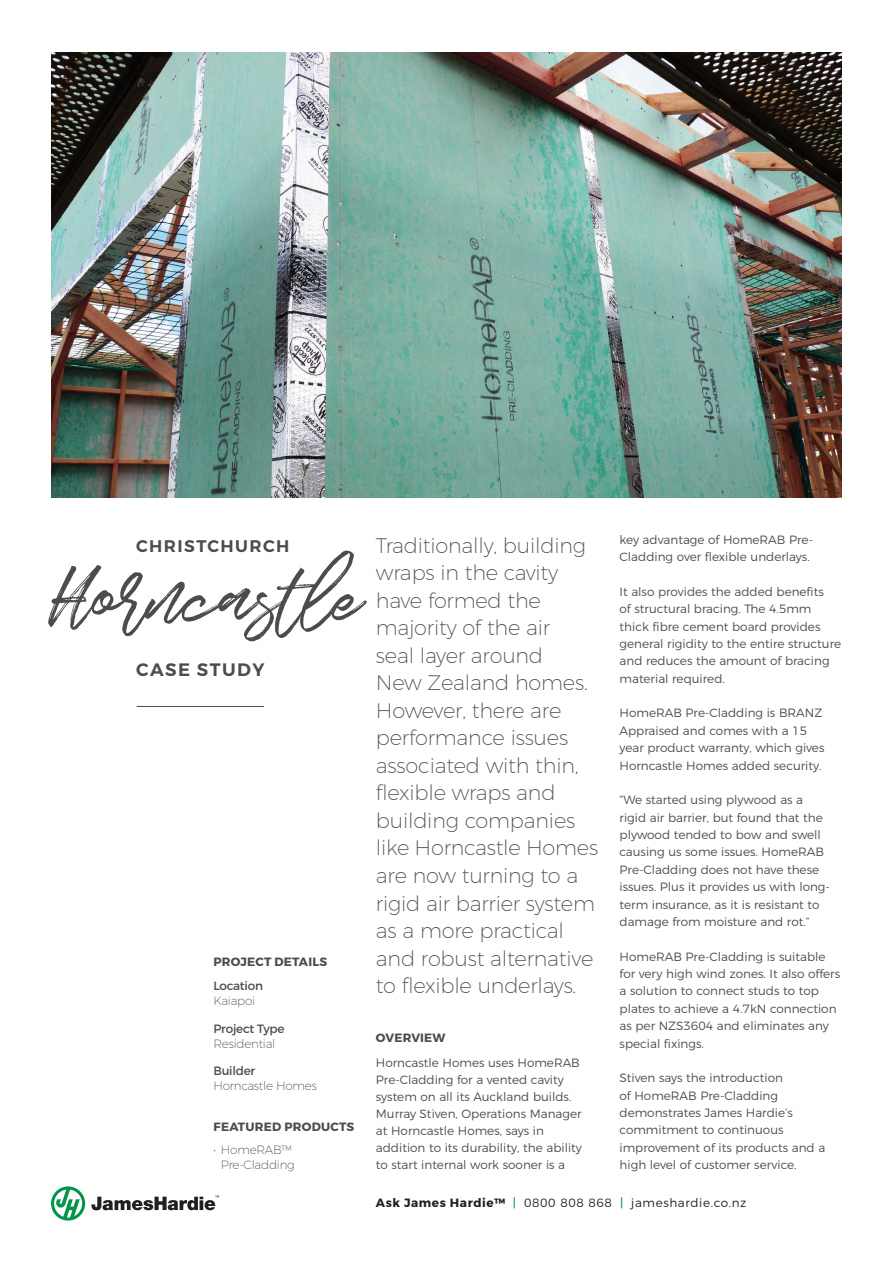
<style>
.page{position:relative;width:893px;height:1263px;background:#fff}
.page>*{position:absolute;margin:0;border:0;box-sizing:border-box;transform-origin:0 0}
.t1{font:79.5px "Spectrum";color:#4b4c4d}
.t2{font:200 21px/27.6px "Montserrat";letter-spacing:-.01em;color:#4b4c4d}
.t3{font:600 18px "Montserrat";letter-spacing:.085em;color:#4b4c4d}
.t4{font:600 16.8px "Montserrat";letter-spacing:.085em;color:#4b4c4d}
.t5{font:300 12px/17.4px "Montserrat";color:#4b4c4d}
.t6{font:200 12px/15px "Montserrat";letter-spacing:-.02em;color:#4b4c4d;text-align:right}
.t7{font:300 12px "Montserrat";letter-spacing:.05em;color:#231f20}
.t8{font:700 12px "Montserrat";letter-spacing:.02em;color:#4b4c4d}
.t9{font:12px "Montserrat";letter-spacing:-.02em;color:#4b4c4d}
.s1{font-weight:700}
.s2{font-weight:400;color:#009547}
</style>
<div class="page">
<img style="left:51px;top:52px;width:791px;height:445px">
<hr style="left:137px;top:706px;width:127px;height:1px;background:#4b4c4d">
<svg style="left:51px;top:1186px;width:34px;height:34px"></svg>
<svg style="left:91px;top:1195px;width:128px;height:15px"></svg>
<p class="t2" style="left:376px;top:531px;width:224px">Traditionally, building wraps in the cavity have formed the majority of the air<br>seal layer around<br>New Zealand homes.<br>However, there are performance issues associated with thin, flexible wraps and building companies like Horncastle Homes are now turning to a rigid air barrier system as a more practical and robust alternative to flexible underlays.</p>
<p class="t8" style="left:376px;top:1030px;width:71px">OVERVIEW</p>
<p class="t5" style="left:376px;top:1053px;width:208px">Horncastle Homes uses HomeRAB Pre-Cladding for a vented cavity system on all its Auckland builds.<br>Murray Stiven, Operations Manager at Horncastle Homes, says in addition to its durability, the ability to start internal work sooner is a</p>
<h3 class="t4" style="left:136px;top:536px;width:155px">CHRISTCHURCH</h3>
<h1 class="t1" style="left:51px;top:540px;width:314px">Horncastle</h1>
<h3 class="t3" style="left:136px;top:659px;width:130px">CASE STUDY</h3>
<p class="t8" style="left:214px;top:955px;width:115px">PROJECT DETAILS</p>
<p class="t9" style="left:213px;top:978px;width:51px">Location</p>
<p class="t6" style="left:213px;top:993px;width:43px">Kaiapoi</p>
<p class="t9" style="left:213px;top:1021px;width:72px">Project Type</p>
<p class="t6" style="left:213px;top:1035px;width:63px">Residential</p>
<p class="t9" style="left:213px;top:1064px;width:43px">Builder</p>
<p class="t6" style="left:213px;top:1078px;width:105px">Horncastle Homes</p>
<p class="t8" style="left:214px;top:1119px;width:142px">FEATURED PRODUCTS</p>
<p class="t6" style="left:213px;top:1142px;width:83px">• HomeRAB™<br>Pre-Cladding</p>
<p class="t5" style="left:620px;top:530px;width:195px">key advantage of HomeRAB Pre-<br>Cladding over flexible underlays.</p>
<p class="t5" style="left:620px;top:582px;width:223px">It also provides the added benefits<br>of structural bracing. The 4.5mm thick fibre cement board provides general rigidity to the entire structure and reduces the amount of bracing material required.</p>
<p class="t5" style="left:620px;top:703px;width:206px">HomeRAB Pre-Cladding is BRANZ<br>Appraised and comes with a 15 year product warranty, which gives<br>Horncastle Homes added security.</p>
<p class="t5" style="left:620px;top:790px;width:212px">“We started using plywood as a rigid air barrier, but found that the plywood tended to bow and swell causing us some issues. HomeRAB Pre-Cladding does not have these issues. Plus it provides us with long&shy;term insurance, as it is resistant to damage from moisture and rot.”</p>
<p class="t5" style="left:620px;top:946px;width:222px">HomeRAB Pre-Cladding is suitable for very high wind zones. It also offers a solution to connect studs to top plates to achieve a 4.7kN connection as per NZS3604 and eliminates any special fixings.</p>
<p class="t5" style="left:620px;top:1068px;width:207px">Stiven says the introduction<br>of HomeRAB Pre-Cladding demonstrates James Hardie’s commitment to continuous improvement of its products and a high level of customer service.</p>
<p class="t7" style="left:376px;top:1193px;width:372px"><span class="s1">Ask James Hardie™</span> <span class="s2">|</span> 0800 808 868 <span class="s2">|</span> jameshardie.co.nz</p>
</div>
